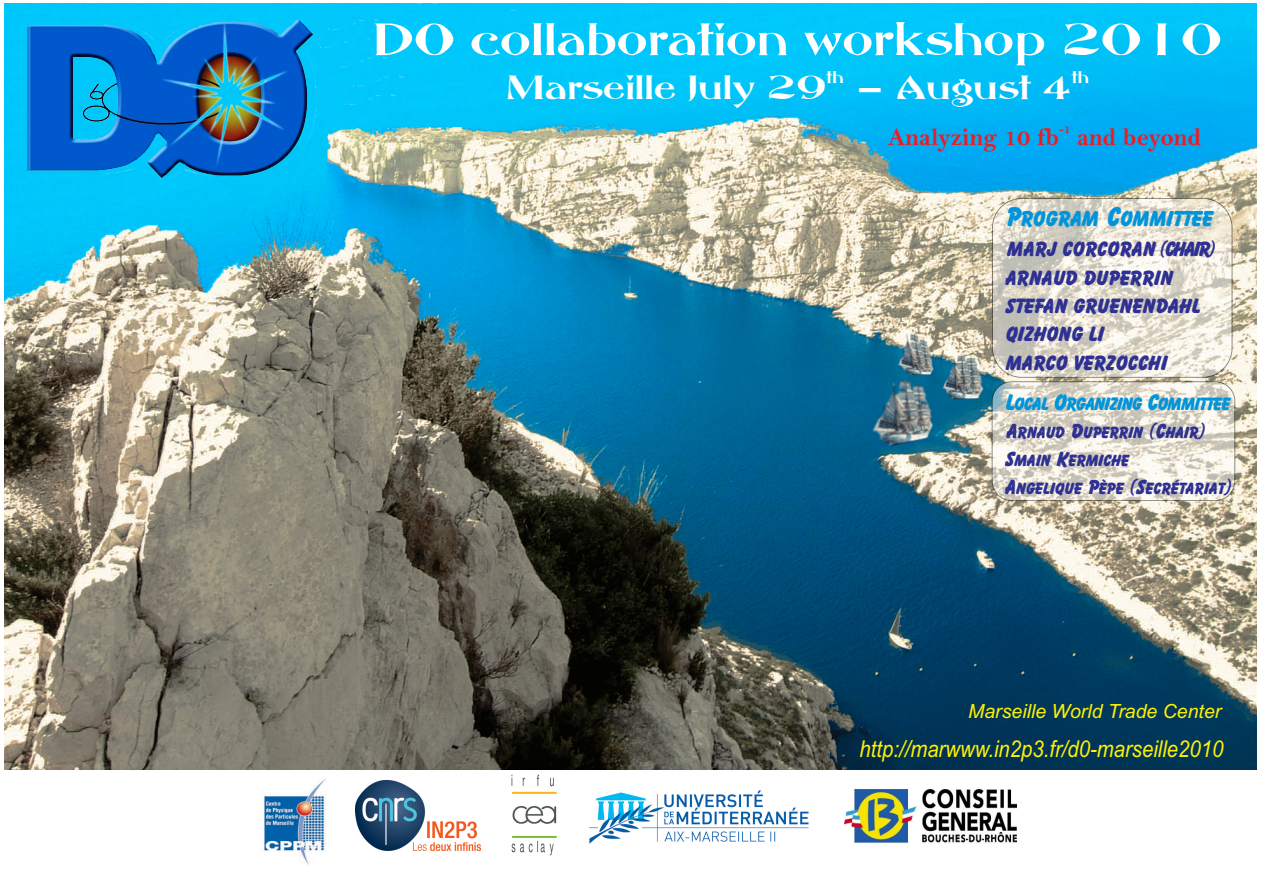
<style>
.page{position:relative;width:1263px;height:893px;background:#fff}
.page>*{position:absolute;margin:0;border:0;box-sizing:border-box;transform-origin:0 0}
.t1{font:43.65px "Abott Old Style";color:#fff;scale:1.22 1}
.t2{font:32.4px "Abott Old Style";color:#fff;scale:1.22 1}
.t3{font:24.97px "Bell MT Bold";color:#ed1c24}
.t4{font:italic 23.25px "Arial";color:#fff200;scale:.87 1}
.t5{font:20.7px "Balloon";letter-spacing:-.035em;color:#0095da}
.t6{font:19.8px/28.3px "Balloon";letter-spacing:-.025em;color:#2e3092}
.t7{font:italic 19.5px "Arial";color:#fff200}
.t8{font:17.1px "Balloon";letter-spacing:-.07em;color:#0095da}
.t9{font:16.2px "Abott Old Style";color:#fff;scale:1.22 1}
.t10{font:15.6px/27.9px "Balloon";letter-spacing:-.035em;color:#2e3092}
.t11{font:12.52px "Bell MT Bold";color:#ed1c24}
.s1{font-size:25.88px}
.s2{font-size:21.38px}
.s3{font-size:19.5px}
.s4{font-size:15.75px}
</style>
<div class="page">
<img style="left:5px;top:3px;width:1251px;height:767px">
<img style="left:18px;top:20px;width:305px;height:158px">
<div style="left:992px;top:381px;width:243px;height:120px;background:#fff;border:1px solid #231f20;border-radius:19px;opacity:.5"></div>
<div style="left:992px;top:198px;width:240px;height:179px;background:#fff;border:1px solid #231f20;border-radius:29px;opacity:.5"></div>
<img style="left:262px;top:778px;width:65px;height:87px">
<img style="left:355px;top:780px;width:125px;height:70px">
<img style="left:589px;top:790px;width:220px;height:54px">
<img style="left:845px;top:788px;width:171px;height:55px">
<img style="left:511px;top:774px;width:46px;height:82px">
<h1 class="t1" style="left:374px;top:14px;width:696px">D0 collaboration workshop 2010</h1>
<h2 class="t2" style="left:506px;top:68px;width:264px">Marseille July 29</h2>
<p class="t9" style="left:827px;top:68px;width:16px">th</p>
<p class="t9" style="left:1072px;top:68px;width:16px">th</p>
<h2 class="t2" style="left:855px;top:68px;width:179px">– August 4</h2>
<p class="t11" style="left:1059px;top:124px;width:13px">-1</p>
<p class="t3" style="left:888px;top:129px;width:314px">Analyzing 10 fb and beyond</p>
<p class="t5" style="left:1004px;top:206px;width:209px"><span class="s1">P</span>ROGRAM <span class="s1">C</span>OMMITTEE</p>
<p class="t6" style="left:1004px;top:235px;width:212px">MARJ CORCORAN (CHAIR)<br>ARNAUD DUPERRIN<br>STEFAN GRUENENDAHL<br>QIZHONG LI<br>MARCO VERZOCCHI</p>
<p class="t8" style="left:1003px;top:393px;width:227px"><span class="s2">L</span>OCAL <span class="s2">O</span>RGANIZING <span class="s2">C</span>OMMITTEE</p>
<p class="t10" style="left:1003px;top:418px;width:228px"><span class="s3">A</span>RNAUD <span class="s3">D</span>UPERRIN <span class="s3">(C</span>HAIR<span class="s3">)<br>S</span>MAIN <span class="s3">K</span>ERMICHE<br><span class="s3">A</span>NGELIQUE <span class="s3">P</span><span class="s4">È</span>PE <span class="s3">(S</span>ECRÉTARIAT<span class="s3">)</span></p>
<p class="t7" style="left:968px;top:704px;width:255px">Marseille World Trade Center</p>
<p class="t4" style="left:859px;top:740px;width:420px">http://marwww.in2p3.fr/d0-marseille2010</p>
</div>
